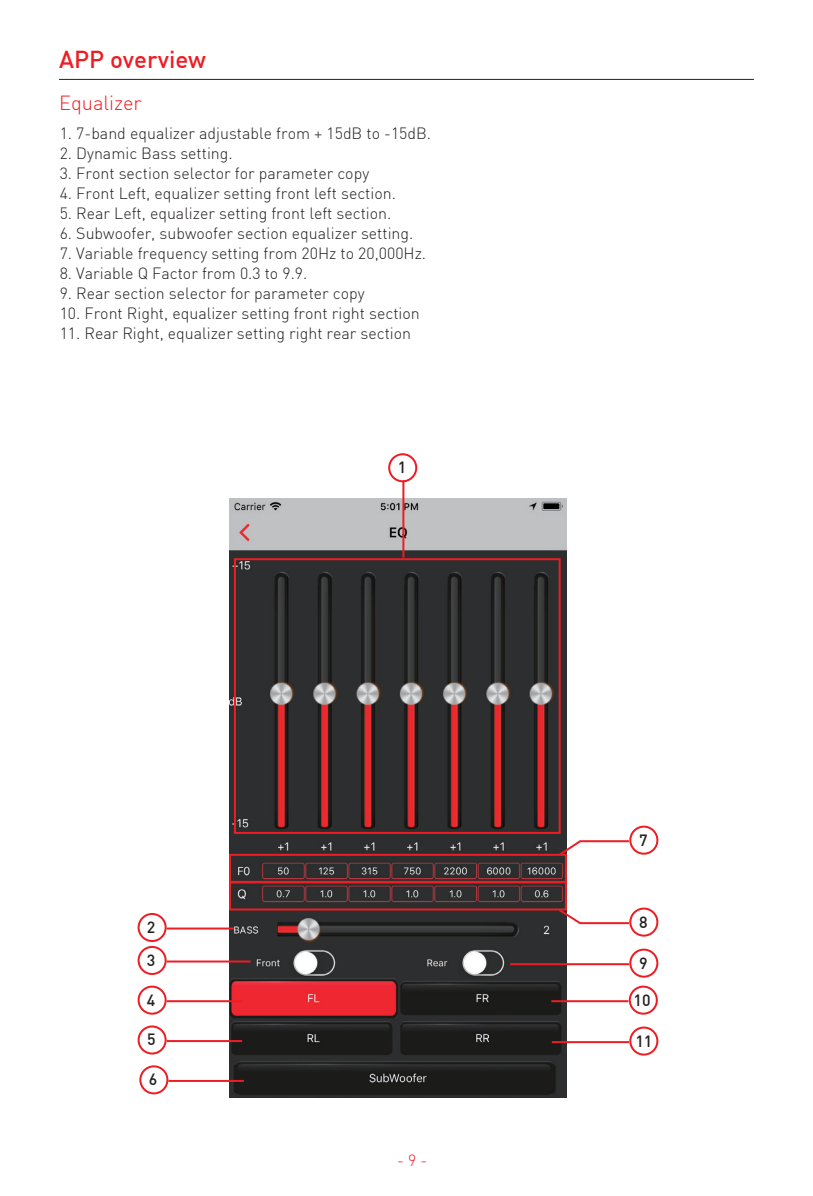
<style>
.page{position:relative;width:813px;height:1196px;background:#fff}
.page>*{position:absolute;margin:0;border:0;box-sizing:border-box;transform-origin:0 0}
.t1{font:500 24px "DIN";color:#ee1d23}
.t2{font:300 20px "DIN";color:#ee1d23}
.t3{font:300 16px "DIN";color:#231f20}
.t4{font:500 16px/33px "DIN";color:#231f20}
</style>
<div class="page">
<hr style="left:59px;top:79px;width:694px;height:1px;background:#231f20">
<img style="left:229px;top:499px;width:337px;height:598px">
<div style="left:388px;top:453px;width:29px;height:29px;border:2px solid #ee1d23;border-radius:50%"></div>
<hr style="left:402px;top:480px;width:2px;height:77px;background:#ee1d23">
<div style="left:629px;top:825px;width:29px;height:29px;border:2px solid #ee1d23;border-radius:50%"></div>
<svg style="left:557px;top:839px;width:74px;height:18px"></svg>
<div style="left:138px;top:985px;width:29px;height:29px;border:2px solid #ee1d23;border-radius:50%"></div>
<hr style="left:167px;top:1000px;width:75px;height:2px;background:#ee1d23">
<div style="left:234px;top:558px;width:326px;height:275px;border:2px solid #ee1d23"></div>
<div style="left:229px;top:853px;width:338px;height:29px;border:2px solid #ee1d23"></div>
<div style="left:629px;top:907px;width:29px;height:29px;border:2px solid #ee1d23;border-radius:50%"></div>
<svg style="left:556px;top:910px;width:75px;height:15px"></svg>
<div style="left:229px;top:881px;width:338px;height:29px;border:2px solid #ee1d23"></div>
<div style="left:138px;top:912px;width:29px;height:29px;border:2px solid #ee1d23;border-radius:50%"></div>
<hr style="left:167px;top:927px;width:67px;height:2px;background:#ee1d23">
<div style="left:138px;top:945px;width:29px;height:29px;border:2px solid #ee1d23;border-radius:50%"></div>
<hr style="left:167px;top:960px;width:83px;height:2px;background:#ee1d23">
<div style="left:628px;top:985px;width:29px;height:29px;border:2px solid #ee1d23;border-radius:50%"></div>
<hr style="left:551px;top:1000px;width:77px;height:2px;background:#ee1d23">
<div style="left:138px;top:1025px;width:29px;height:29px;border:2px solid #ee1d23;border-radius:50%"></div>
<hr style="left:167px;top:1039px;width:75px;height:2px;background:#ee1d23">
<div style="left:629px;top:948px;width:29px;height:29px;border:2px solid #ee1d23;border-radius:50%"></div>
<hr style="left:510px;top:963px;width:119px;height:2px;background:#ee1d23">
<div style="left:629px;top:1026px;width:29px;height:29px;border:2px solid #ee1d23;border-radius:50%"></div>
<hr style="left:551px;top:1040px;width:78px;height:2px;background:#ee1d23">
<div style="left:139px;top:1065px;width:29px;height:29px;border:2px solid #ee1d23;border-radius:50%"></div>
<hr style="left:168px;top:1079px;width:76px;height:2px;background:#ee1d23">
<h1 class="t1" style="left:59px;top:44px;width:149px">APP overview</h1>
<p class="t2" style="left:59px;top:91px;width:84px">Equalizer</p>
<p class="t3" style="left:60px;top:123px;width:373px">1. 7-band equalizer adjustable from + 15dB to -15dB.</p>
<p class="t3" style="left:60px;top:143px;width:174px">2. Dynamic Bass setting.</p>
<p class="t3" style="left:60px;top:163px;width:311px">3. Front section selector for parameter copy</p>
<p class="t3" style="left:60px;top:183px;width:338px">4. Front Left, equalizer setting front left section.</p>
<p class="t3" style="left:60px;top:203px;width:333px">5. Rear Left, equalizer setting front left section.</p>
<p class="t3" style="left:60px;top:223px;width:355px">6. Subwoofer, subwoofer section equalizer setting.</p>
<p class="t3" style="left:60px;top:243px;width:368px">7. Variable frequency setting from 20Hz to 20,000Hz.</p>
<p class="t3" style="left:60px;top:263px;width:249px">8. Variable Q Factor from 0.3 to 9.9.</p>
<p class="t3" style="left:60px;top:283px;width:306px">9. Rear section selector for parameter copy</p>
<p class="t3" style="left:60px;top:303px;width:361px">10. Front Right, equalizer setting front right section</p>
<p class="t3" style="left:60px;top:323px;width:353px">11. Rear Right, equalizer setting right rear section</p>
<p class="t4" style="left:147px;top:910px;width:10px">2<br>3</p>
<p class="t4" style="left:147px;top:982px;width:10px">4</p>
<p class="t4" style="left:398px;top:450px;width:10px">1</p>
<p class="t4" style="left:639px;top:822px;width:10px">7</p>
<p class="t4" style="left:639px;top:904px;width:10px">8</p>
<p class="t4" style="left:639px;top:945px;width:10px">9</p>
<p class="t4" style="left:633px;top:982px;width:19px">10</p>
<p class="t4" style="left:147px;top:1022px;width:10px">5</p>
<p class="t4" style="left:635px;top:1023px;width:19px">11</p>
<p class="t4" style="left:149px;top:1062px;width:10px">6</p>
</div>
